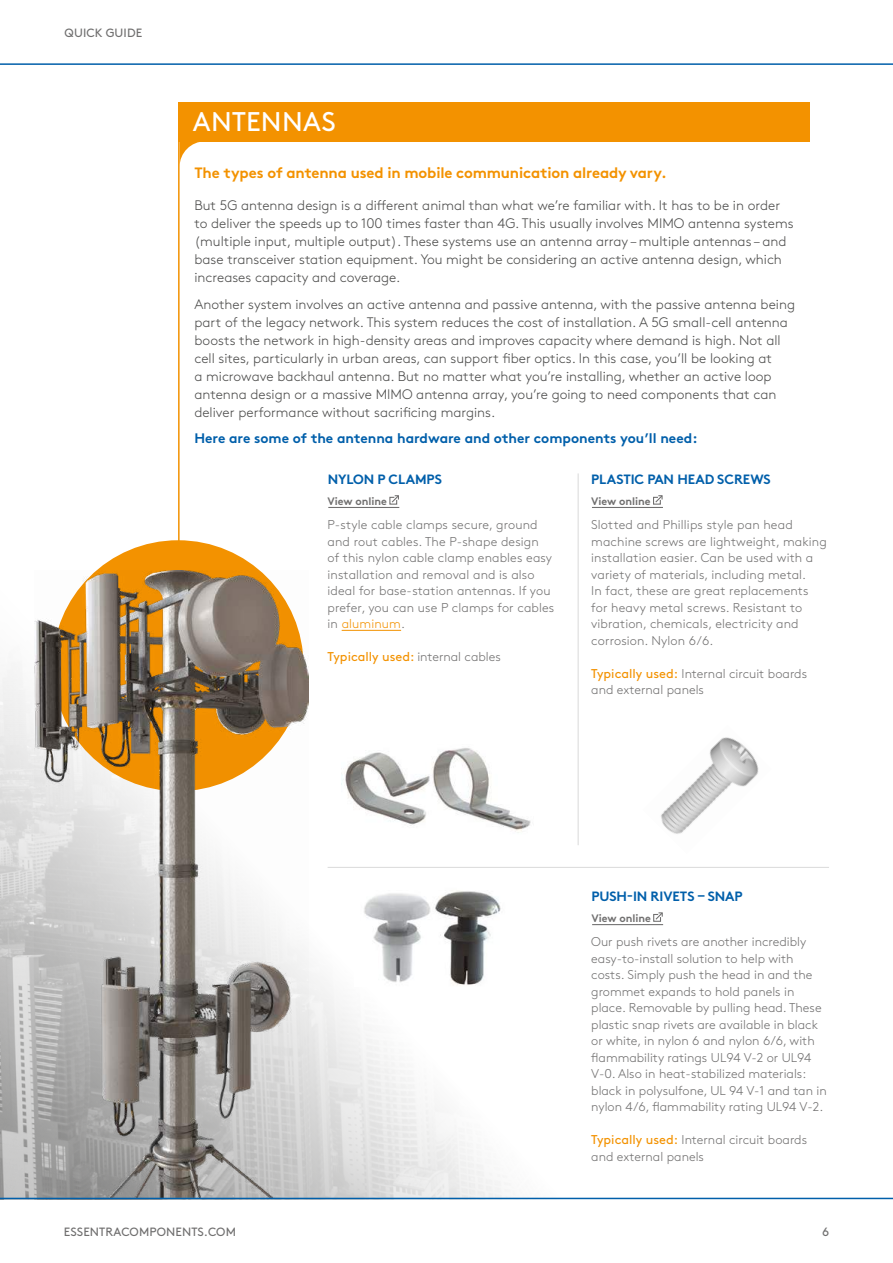
<style>
.page{position:relative;width:893px;height:1263px;background:#fff}
.page>*{position:absolute;margin:0;border:0;box-sizing:border-box;transform-origin:0 0}
.t1{font:27px "Brown Pro";letter-spacing:.01em;color:#fff}
.t2{font:700 15px "Brown Pro";letter-spacing:-.01em;color:#f39200}
.t3{font:300 13.8px/18px "Brown Pro";color:#4a4a49}
.t4{font:700 13.8px "Brown Pro";color:#005faa}
.t5{font:700 13.5px "Brown Pro";letter-spacing:-.01em;color:#005faa}
.t6{font:300 12.75px/16.5px "Brown Pro";color:#706f6f}
.t7{font:12.75px "Brown Pro";color:#f39200}
.t8{font:12px "Brown Pro";letter-spacing:.01em;color:#706f6f}
.t9{font:700 10.8px "Brown Pro";color:#706f6f}
.s1{color:#f39200}
.s2{font-weight:300;color:#706f6f}
.s3{font-weight:400;color:#f39200}
</style>
<div class="page">
<img style="left:0;top:474px;width:578px;height:724px">
<div style="left:178px;top:102px;width:632px;height:39px;background:#f39200"></div>
<hr style="left:178px;top:102px;width:2px;height:484px;background:#f39200">
<svg style="left:180px;top:141px;width:25px;height:21px"></svg>
<div style="left:53px;top:540px;width:251px;height:251px;background:#f39200;border-radius:50%"></div>
<img style="left:34px;top:571px;width:274px;height:627px">
<hr style="left:0;top:1198px;width:893px;height:1px;background:#005faa">
<hr style="left:0;top:63px;width:893px;height:2px;background:#005faa">
<hr style="left:578px;top:473px;width:1px;height:372px;background:#dadada">
<hr style="left:328px;top:867px;width:501px;height:1px;background:#dadada">
<img style="left:342px;top:738px;width:195px;height:102px">
<img style="left:661px;top:737px;width:98px;height:97px">
<img style="left:355px;top:885px;width:169px;height:102px">
<hr style="left:342px;top:630px;width:59px;height:1px;background:#f39200">
<svg style="left:389px;top:494px;width:11px;height:11px"></svg>
<hr style="left:328px;top:507px;width:71px;height:1px;background:#706f6f">
<svg style="left:653px;top:495px;width:10px;height:10px"></svg>
<hr style="left:592px;top:507px;width:71px;height:1px;background:#706f6f">
<svg style="left:653px;top:912px;width:10px;height:10px"></svg>
<hr style="left:592px;top:924px;width:71px;height:1px;background:#706f6f">
<p class="t8" style="left:65px;top:24px;width:79px">QUICK GUIDE</p>
<h1 class="t1" style="left:193px;top:101px;width:145px">ANTENNAS</h1>
<p class="t2" style="left:194px;top:161px;width:474px">The types of antenna used in mobile communication already vary.</p>
<p class="t3" style="left:194px;top:195px;width:601px">But 5G antenna design is a different animal than what we’re familiar with. It has to be in order to deliver the speeds up to 100 times faster than 4G. This usually involves MIMO antenna systems (multiple input, multiple output). These systems use an antenna array – multiple antennas – and base transceiver station equipment. You might be considering an active antenna design, which increases capacity and coverage.</p>
<p class="t3" style="left:194px;top:294px;width:602px">Another system involves an active antenna and passive antenna, with the passive antenna being part of the legacy network. This system reduces the cost of installation. A 5G small-cell antenna boosts the network in high-density areas and improves capacity where demand is high. Not all cell sites, particularly in urban areas, can support fiber optics. In this case, you’ll be looking at<br>a microwave backhaul antenna. But no matter what you’re installing, whether an active loop antenna design or a massive MIMO antenna array, you’re going to need components that can deliver performance without sacrificing margins.</p>
<p class="t4" style="left:194px;top:427px;width:505px">Here are some of the antenna hardware and other components you’ll need:</p>
<p class="t5" style="left:328px;top:468px;width:116px">NYLON P CLAMPS</p>
<p class="t5" style="left:591px;top:468px;width:181px">PLASTIC PAN HEAD SCREWS</p>
<p class="t9" style="left:328px;top:492px;width:61px">View online</p>
<p class="t9" style="left:591px;top:492px;width:61px">View online</p>
<p class="t6" style="left:328px;top:515px;width:228px">P-style cable clamps secure, ground and rout cables. The P-shape design<br>of this nylon cable clamp enables easy installation and removal and is also ideal for base-station antennas. If you prefer, you can use P clamps for cables in <span class="s1">aluminum</span>.</p>
<p class="t7" style="left:328px;top:647px;width:175px">Typically used: <span class="s2">internal cables</span></p>
<p class="t6" style="left:591px;top:515px;width:237px">Slotted and Phillips style pan head machine screws are lightweight, making installation easier. Can be used with a variety of materials, including metal.<br>In fact, these are great replacements for heavy metal screws. Resistant to vibration, chemicals, electricity and corrosion. Nylon 6/6.</p>
<p class="t6" style="left:591px;top:664px;width:217px"><span class="s3">Typically used:</span> Internal circuit boards and external panels</p>
<p class="t5" style="left:591px;top:885px;width:153px">PUSH-IN RIVETS – SNAP</p>
<p class="t9" style="left:591px;top:909px;width:61px">View online</p>
<p class="t6" style="left:591px;top:933px;width:237px">Our push rivets are another incredibly easy-to-install solution to help with costs. Simply push the head in and the grommet expands to hold panels in place. Removable by pulling head. These plastic snap rivets are available in black or white, in nylon 6 and nylon 6/6, with flammability ratings UL94 V-2 or UL94<br>V-0. Also in heat-stabilized materials: black in polysulfone, UL 94 V-1 and tan in nylon 4/6, flammability rating UL94 V-2.</p>
<p class="t6" style="left:591px;top:1130px;width:217px"><span class="s3">Typically used:</span> Internal circuit boards and external panels</p>
<p class="t8" style="left:64px;top:1222px;width:174px">ESSENTRACOMPONENTS.COM</p>
<p class="t8" style="left:822px;top:1222px;width:9px">6</p>
</div>
